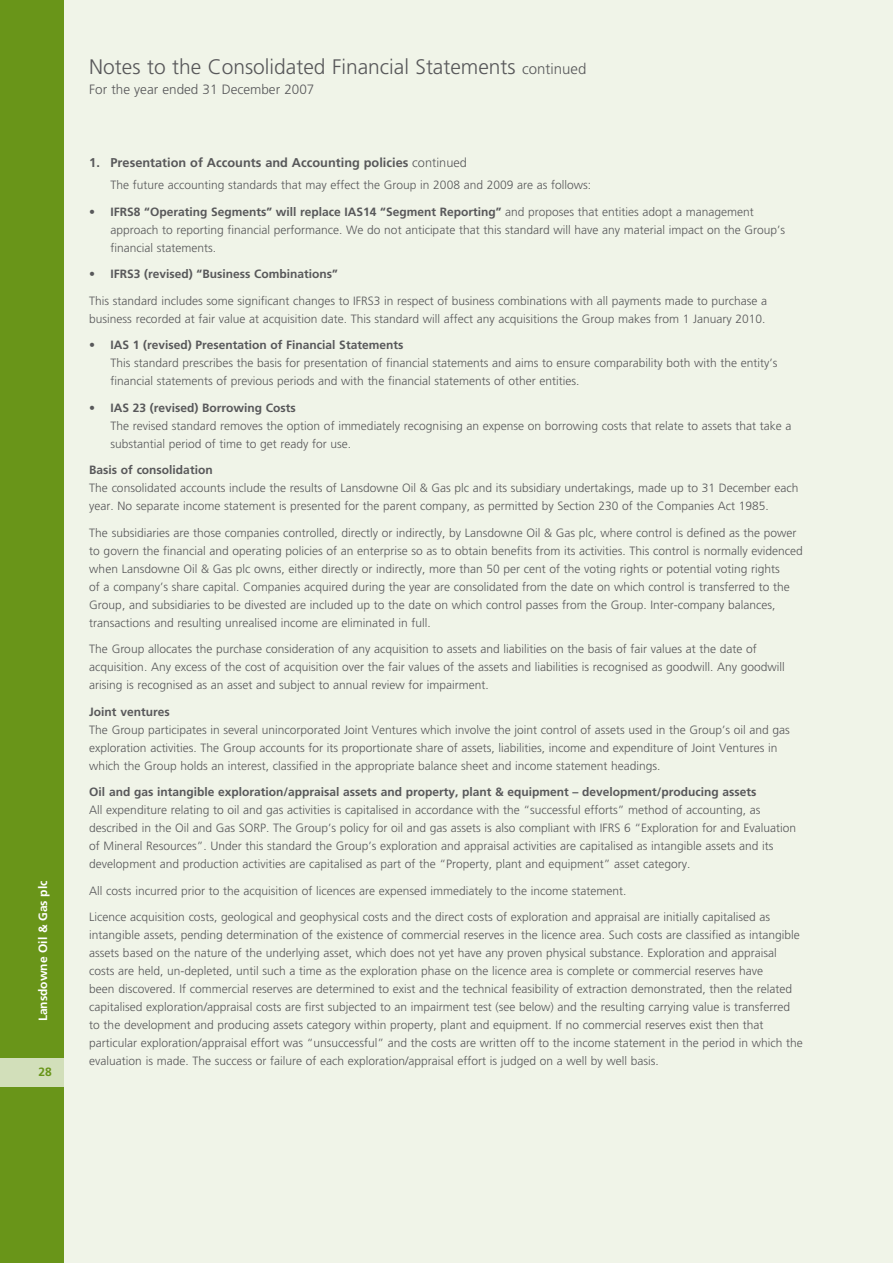
<style>
.page{position:relative;width:893px;height:1263px;background:#f0f4e8}
.page>*{position:absolute;margin:0;border:0;box-sizing:border-box;transform-origin:0 0}
.t1{font:300 21px "Frutiger";color:#58585a}
.t2{font:300 13.5px "Frutiger";color:#58585a}
.t3{font:700 12.75px "Frutiger";color:#58585a}
.t4{font:300 12px/18px "Frutiger";color:#58585a}
.t5{font:700 12px "Frutiger";color:#58585a}
.t6{font:700 12px "Frutiger";color:#fff}
.t7{font:700 12px "Frutiger";color:#699519}
.s1{font-size:15px}
.s2{font-weight:300}
.s3{font-weight:700}
</style>
<div class="page">
<div style="left:0;top:0;width:64px;height:1263px;background:#699519"></div>
<div style="left:0;top:1058px;width:64px;height:28px;background:#d2dfba"></div>
<p class="t6" style="left:36px;top:1021px;width:142px;rotate:-90deg">Lansdowne Oil &amp; Gas plc</p>
<p class="t7" style="left:39px;top:1064px;width:15px">28</p>
<h1 class="t1" style="left:89px;top:55px;width:499px">Notes to the Consolidated Financial Statements <span class="s1">continued</span></h1>
<p class="t2" style="left:89px;top:81px;width:227px">For the year ended 31 December 2007</p>
<p class="t3" style="left:89px;top:155px;width:379px">1. Presentation of Accounts and Accounting policies <span class="s2">continued</span></p>
<p class="t4" style="left:111px;top:176px;width:482px">The future accounting standards that may effect the Group in 2008 and 2009 are as follows:</p>
<p class="t4" style="left:111px;top:203px;width:676px;text-indent:-21px">• <span class="s3">IFRS8 “Operating Segments” will replace IAS14 “Segment Reporting”</span> and proposes that entities adopt a management approach to reporting financial performance. We do not anticipate that this standard will have any material impact on the Group’s financial statements.</p>
<p class="t5" style="left:89px;top:267px;width:250px">• IFRS3 (revised) “Business Combinations”</p>
<p class="t4" style="left:89px;top:292px;width:679px">This standard includes some significant changes to IFRS3 in respect of business combinations with all payments made to purchase a business recorded at fair value at acquisition date. This standard will affect any acquisitions the Group makes from 1 January 2010.</p>
<p class="t5" style="left:89px;top:338px;width:316px">• IAS 1 (revised) Presentation of Financial Statements</p>
<p class="t4" style="left:111px;top:354px;width:668px">This standard prescribes the basis for presentation of financial statements and aims to ensure comparability both with the entity’s financial statements of previous periods and with the financial statements of other entities.</p>
<p class="t5" style="left:89px;top:400px;width:208px">• IAS 23 (revised) Borrowing Costs</p>
<p class="t4" style="left:111px;top:417px;width:682px">The revised standard removes the option of immediately recognising an expense on borrowing costs that relate to assets that take a substantial period of time to get ready for use.</p>
<p class="t5" style="left:89px;top:463px;width:125px">Basis of consolidation</p>
<p class="t4" style="left:89px;top:479px;width:711px">The consolidated accounts include the results of Lansdowne Oil &amp; Gas plc and its subsidiary undertakings, made up to 31 December each year. No separate income statement is presented for the parent company, as permitted by Section 230 of the Companies Act 1985.</p>
<p class="t4" style="left:89px;top:524px;width:715px">The subsidiaries are those companies controlled, directly or indirectly, by Lansdowne Oil &amp; Gas plc, where control is defined as the power to govern the financial and operating policies of an enterprise so as to obtain benefits from its activities. This control is normally evidenced when Lansdowne Oil &amp; Gas plc owns, either directly or indirectly, more than 50 per cent of the voting rights or potential voting rights<br>of a company’s share capital. Companies acquired during the year are consolidated from the date on which control is transferred to the Group, and subsidiaries to be divested are included up to the date on which control passes from the Group. Inter-company balances, transactions and resulting unrealised income are eliminated in full.</p>
<p class="t4" style="left:89px;top:640px;width:697px">The Group allocates the purchase consideration of any acquisition to assets and liabilities on the basis of fair values at the date of acquisition. Any excess of the cost of acquisition over the fair values of the assets and liabilities is recognised as goodwill. Any goodwill arising is recognised as an asset and subject to annual review for impairment.</p>
<p class="t5" style="left:89px;top:704px;width:82px">Joint ventures</p>
<p class="t4" style="left:89px;top:721px;width:702px">The Group participates in several unincorporated Joint Ventures which involve the joint control of assets used in the Group’s oil and gas exploration activities. The Group accounts for its proportionate share of assets, liabilities, income and expenditure of Joint Ventures in which the Group holds an interest, classified in the appropriate balance sheet and income statement headings.</p>
<p class="t5" style="left:89px;top:785px;width:669px">Oil and gas intangible exploration/appraisal assets and property, plant &amp; equipment – development/producing assets</p>
<p class="t4" style="left:89px;top:801px;width:708px">All expenditure relating to oil and gas activities is capitalised in accordance with the “successful efforts” method of accounting, as described in the Oil and Gas SORP. The Group’s policy for oil and gas assets is also compliant with IFRS 6 “Exploration for and Evaluation of Mineral Resources”. Under this standard the Group’s exploration and appraisal activities are capitalised as intangible assets and its development and production activities are capitalised as part of the “Property, plant and equipment” asset category.</p>
<p class="t4" style="left:89px;top:882px;width:539px">All costs incurred prior to the acquisition of licences are expensed immediately to the income statement.</p>
<p class="t4" style="left:89px;top:908px;width:715px">Licence acquisition costs, geological and geophysical costs and the direct costs of exploration and appraisal are initially capitalised as intangible assets, pending determination of the existence of commercial reserves in the licence area. Such costs are classified as intangible assets based on the nature of the underlying asset, which does not yet have any proven physical substance. Exploration and appraisal costs are held, un-depleted, until such a time as the exploration phase on the licence area is complete or commercial reserves have<br>been discovered. If commercial reserves are determined to exist and the technical feasibility of extraction demonstrated, then the related capitalised exploration/appraisal costs are first subjected to an impairment test (see below) and the resulting carrying value is transferred to the development and producing assets category within property, plant and equipment. If no commercial reserves exist then that particular exploration/appraisal effort was “unsuccessful” and the costs are written off to the income statement in the period in which the evaluation is made. The success or failure of each exploration/appraisal effort is judged on a well by well basis.</p>
</div>
